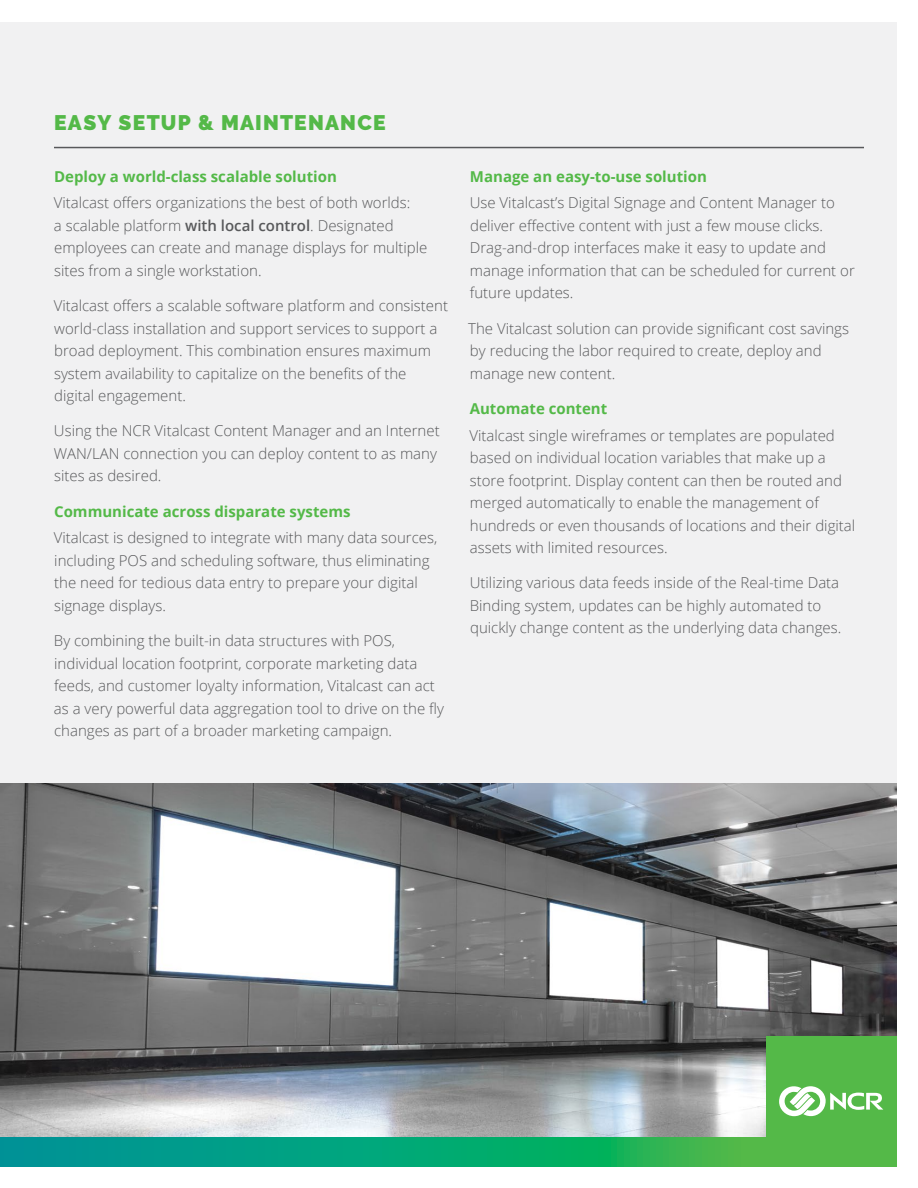
<style>
.page{position:relative;width:918px;height:1188px;background:#fff}
.page>*{position:absolute;margin:0;border:0;box-sizing:border-box;transform-origin:0 0}
.t1{font:900 21px "Raleway";letter-spacing:.055em;color:#54b948}
.t2{font:300 15px/22.5px "Open Sans";color:#58595b}
.t3{font:700 15px "Open Sans";color:#54b948}
.s1{font-weight:600}
</style>
<div class="page">
<div style="left:0;top:22px;width:896px;height:1144px;background:#f1f1f2"></div>
<img style="left:0;top:784px;width:896px;height:353px">
<svg style="left:0;top:1137px;width:766px;height:29px;background:#0ba674"></svg>
<div style="left:766px;top:1036px;width:130px;height:130px;background:#54b948"></div>
<svg style="left:779px;top:1086px;width:104px;height:30px"></svg>
<hr style="left:54px;top:147px;width:810px;height:1px;background:#58595b">
<h1 class="t1" style="left:54px;top:111px;width:333px">EASY SETUP &amp; MAINTENANCE</h1>
<p class="t3" style="left:54px;top:166px;width:284px">Deploy a world-class scalable solution</p>
<p class="t2" style="left:54px;top:191px;width:375px">Vitalcast offers organizations the best of both worlds:<br>a scalable platform <span class="s1">with local control</span>. Designated employees can create and manage displays for multiple sites from a single workstation.</p>
<p class="t2" style="left:54px;top:294px;width:396px">Vitalcast offers a scalable software platform and consistent world-class installation and support services to support a broad deployment. This combination ensures maximum system availability to capitalize on the benefits of the digital engagement.</p>
<p class="t2" style="left:54px;top:419px;width:387px">Using the NCR Vitalcast Content Manager and an Internet<br>WAN/LAN connection you can deploy content to as many sites as desired.</p>
<p class="t3" style="left:54px;top:501px;width:298px">Communicate across disparate systems</p>
<p class="t2" style="left:54px;top:526px;width:385px">Vitalcast is designed to integrate with many data sources, including POS and scheduling software, thus eliminating the need for tedious data entry to prepare your digital signage displays.</p>
<p class="t2" style="left:54px;top:629px;width:392px">By combining the built-in data structures with POS, individual location footprint, corporate marketing data feeds, and customer loyalty information, Vitalcast can act as a very powerful data aggregation tool to drive on the fly changes as part of a broader marketing campaign.</p>
<p class="t3" style="left:470px;top:166px;width:239px">Manage an easy-to-use solution</p>
<p class="t2" style="left:470px;top:191px;width:387px">Use Vitalcast’s Digital Signage and Content Manager to deliver effective content with just a few mouse clicks.<br>Drag-and-drop interfaces make it easy to update and manage information that can be scheduled for current or future updates.</p>
<p class="t2" style="left:468px;top:316px;width:382px">The Vitalcast solution can provide significant cost savings by reducing the labor required to create, deploy and manage new content.</p>
<p class="t3" style="left:470px;top:398px;width:139px">Automate content</p>
<p class="t2" style="left:470px;top:423px;width:387px">Vitalcast single wireframes or templates are populated based on individual location variables that make up a store footprint. Display content can then be routed and merged automatically to enable the management of hundreds or even thousands of locations and their digital assets with limited resources.</p>
<p class="t2" style="left:470px;top:571px;width:373px">Utilizing various data feeds inside of the Real-time Data<br>Binding system, updates can be highly automated to quickly change content as the underlying data changes.</p>
</div>
